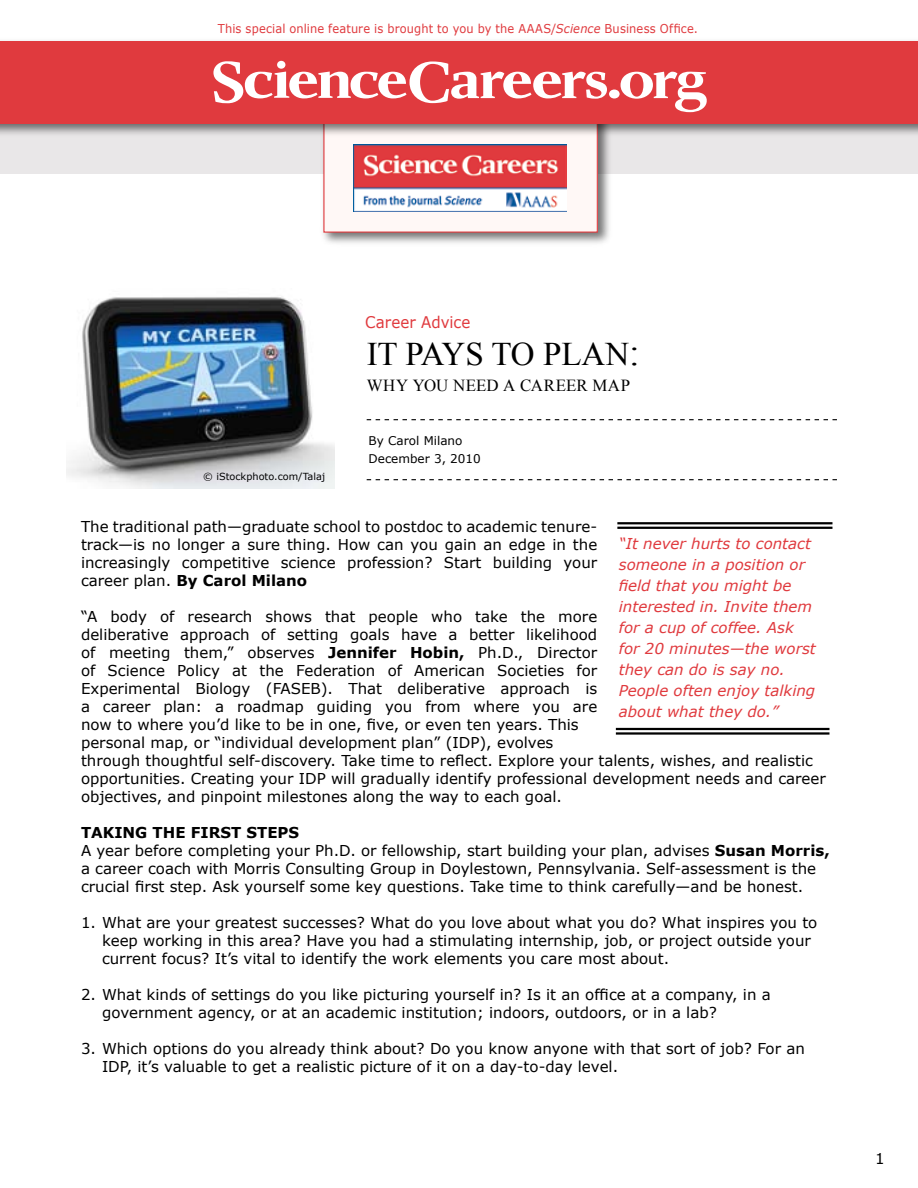
<style>
.page{position:relative;width:918px;height:1188px;background:#fff}
.page>*{position:absolute;margin:0;border:0;box-sizing:border-box;transform-origin:0 0}
.t1{font:33px "Times New Roman";color:#000}
.t2{font:16.8px "Times New Roman";letter-spacing:.02em;color:#000}
.t3{font:16.05px "Verdana";color:#e03a3e;scale:.93 1}
.t4{font:15px/18px "Verdana";color:#000}
.t5{font:italic 15px/21px "Verdana";color:#e03a3e}
.t6{font:12.15px "Verdana";letter-spacing:.015em;color:#e03a3e;scale:.93 1}
.t7{font:12px/18px "Verdana";color:#000}
.t8{font:9.75px "Verdana";color:#000}
.s1{font-style:italic}
.s2{font-size:37.5px}
.s3{font-weight:700}
</style>
<div class="page">
<img style="left:67px;top:297px;width:268px;height:192px">
<div style="left:0;top:108px;width:918px;height:65px;background:#e9e7e8"></div>
<svg style="left:367px;top:419px;width:470px;height:1px"></svg>
<svg style="left:367px;top:479px;width:470px;height:1px"></svg>
<div style="left:320px;top:63px;width:293px;height:185px;background:#000;opacity:.55"></div>
<div style="left:324px;top:67px;width:273px;height:165px;background:#fff8f6"></div>
<img style="left:353px;top:145px;width:213px;height:67px">
<hr style="left:616px;top:728px;width:213px;height:2px;background:#000">
<hr style="left:616px;top:732px;width:213px;height:3px;background:#000">
<hr style="left:617px;top:522px;width:215px;height:2px;background:#000">
<hr style="left:617px;top:527px;width:215px;height:2px;background:#000">
<div style="left:0;top:37px;width:918px;height:102px;background:#000;opacity:.55"></div>
<div style="left:0;top:41px;width:918px;height:82px;background:#e03a3e"></div>
<svg style="left:213px;top:61px;width:394px;height:42px"></svg>
<div style="left:609px;top:90px;width:11px;height:9px;background:#fff;border-radius:50%"></div>
<svg style="left:621px;top:72px;width:86px;height:40px"></svg>
<p class="t6" style="left:218px;top:21px;width:518px">This special online feature is brought to you by the AAAS/<span class="s1">Science</span> Business Office.</p>
<p class="t3" style="left:365px;top:312px;width:115px">Career Advice</p>
<h1 class="t1" style="left:367px;top:332px;width:275px">IT PAYS TO PLAN<span class="s2">:</span></h1>
<p class="t2" style="left:367px;top:374px;width:265px">WHY YOU NEED A CAREER MAP</p>
<p class="t8" style="left:203px;top:470px;width:124px">© iStockphoto.com/Talaj</p>
<p class="t7" style="left:369px;top:431px;width:114px">By Carol Milano<br>December 3, 2010</p>
<p class="t4" style="left:81px;top:518px;width:518px;text-align:justify">The traditional path—graduate school to postdoc to academic tenure&shy;track—is no longer a sure thing. How can you gain an edge in the increasingly competitive science profession? Start building your career plan. <span class="s3">By Carol Milano</span></p>
<p class="t4" style="left:81px;top:608px;width:746px">“A body of research shows that people who take the more<br>deliberative approach of setting goals have a better likelihood<br>of meeting them,” observes <span class="s3">Jennifer Hobin,</span> Ph.D., Director<br>of Science Policy at the Federation of American Societies for<br>Experimental Biology (FASEB). That deliberative approach is<br>a career plan: a roadmap guiding you from where you are<br>now to where you’d like to be in one, five, or even ten years. This<br>personal map, or “individual development plan” (IDP), evolves<br>through thoughtful self-discovery. Take time to reflect. Explore your talents, wishes, and realistic opportunities. Creating your IDP will gradually identify professional development needs and career objectives, and pinpoint milestones along the way to each goal.</p>
<p class="t4" style="left:81px;top:824px;width:750px"><span class="s3">TAKING THE FIRST STEPS<br></span>A year before completing your Ph.D. or fellowship, start building your plan, advises <span class="s3">Susan Morris, </span>a career coach with Morris Consulting Group in Doylestown, Pennsylvania. Self-assessment is the crucial first step. Ask yourself some key questions. Take time to think carefully—and be honest.</p>
<p class="t4" style="left:102px;top:914px;width:717px;text-indent:-21px">1. What are your greatest successes? What do you love about what you do? What inspires you to keep working in this area? Have you had a stimulating internship, job, or project outside your current focus? It’s vital to identify the work elements you care most about.</p>
<p class="t4" style="left:102px;top:986px;width:670px;text-indent:-21px">2. What kinds of settings do you like picturing yourself in? Is it an office at a company, in a government agency, or at an academic institution; indoors, outdoors, or in a lab?</p>
<p class="t4" style="left:102px;top:1040px;width:704px;text-indent:-21px">3. Which options do you already think about? Do you know anyone with that sort of job? For an<br>IDP, it’s valuable to get a realistic picture of it on a day-to-day level.</p>
<p class="t5" style="left:619px;top:532px;width:198px">“It never hurts to contact someone in a position or field that you might be interested in. Invite them for a cup of coffee. Ask for 20 minutes—the worst they can do is say no.<br>People often enjoy talking about what they do.”</p>
<p class="t4" style="left:875px;top:1149px;width:11px">1</p>
</div>
